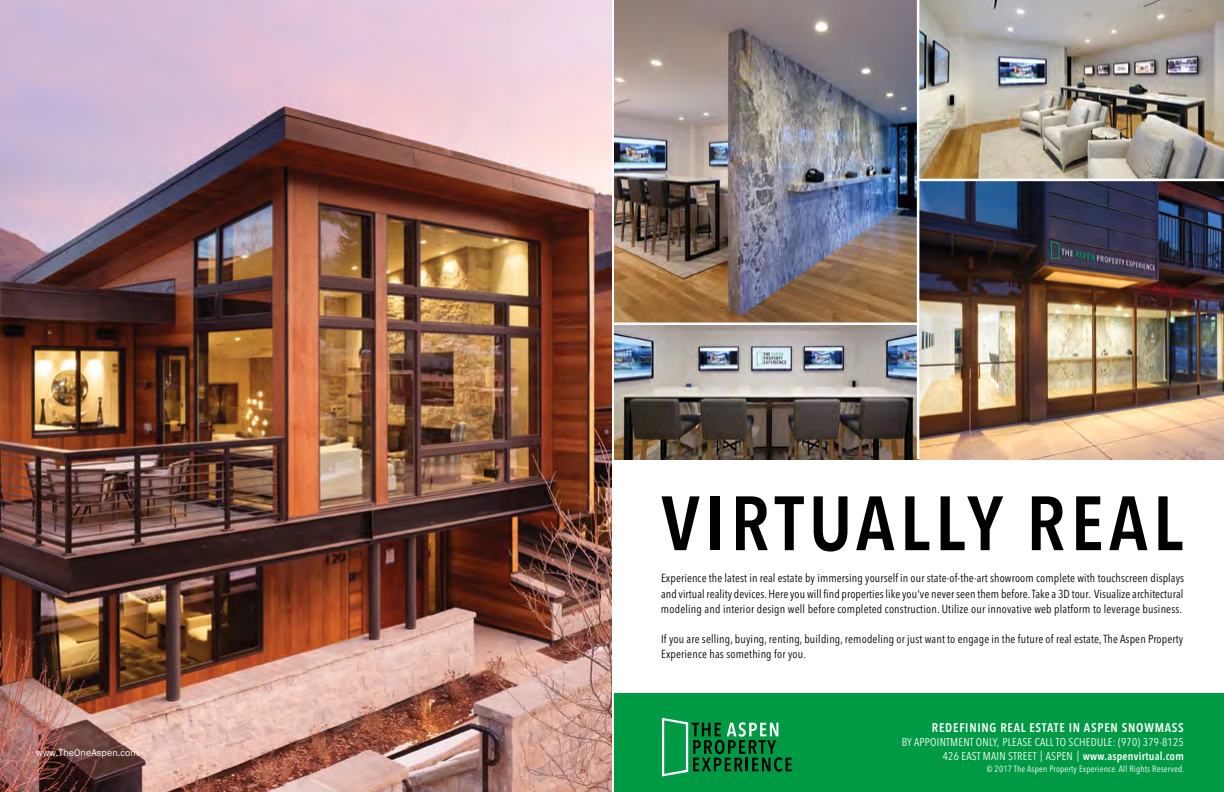
<style>
.page{position:relative;width:1224px;height:792px;background:#fff}
.page>*{position:absolute;margin:0;border:0;box-sizing:border-box;transform-origin:0 0}
.t1{font:600 76px "Avenir Next Condensed";letter-spacing:.07em;color:#000}
.t2{font:600 12.5px "Avenir Next Condensed";letter-spacing:.06em;color:#fff}
.t3{font:11.6px/15.5px "Avenir Next Condensed";letter-spacing:.015em;color:#000;text-align:justify}
.t4{font:11.2px/14px "Avenir Next Condensed";letter-spacing:.02em;color:#fff;text-align:right}
.t5{font:10px "Franklin Gothic";letter-spacing:.01em;color:#fff}
.t6{font:9px "Avenir Next Condensed";letter-spacing:.02em;color:#fff}
.s1{font-weight:600}
</style>
<div class="page">
<img style="left:0;top:0;width:612px;height:792px">
<div style="left:615px;top:693px;width:609px;height:99px;background:#094"></div>
<svg style="left:662px;top:718px;width:130px;height:58px"></svg>
<img style="left:615px;top:0;width:609px;height:459px">
<hr style="left:917px;top:0;width:2px;height:459px;background:#fff">
<hr style="left:919px;top:179px;width:305px;height:2px;background:#fff">
<hr style="left:615px;top:323px;width:303px;height:2px;background:#fff">
<p class="t5" style="left:36px;top:746px;width:104px">www.TheOneAspen.com</p>
<h1 class="t1" style="left:661px;top:458px;width:523px">VIRTUALLY REAL</h1>
<p class="t3" style="left:661px;top:570px;width:525px">Experience the latest in real estate by immersing yourself in our state-of-the-art showroom complete with touchscreen displays and virtual reality devices. Here you will find properties like you've never seen them before. Take a 3D tour. Visualize architectural modeling and interior design well before completed construction. Utilize our innovative web platform to leverage business.</p>
<p class="t3" style="left:661px;top:630px;width:524px">If you are selling, buying, renting, building, remodeling or just want to engage in the future of real estate,The Aspen Property<br>Experience has something for you.</p>
<p class="t2" style="left:932px;top:717px;width:253px">REDEFINING REAL ESTATE IN ASPEN SNOWMASS</p>
<p class="t4" style="left:902px;top:734px;width:284px">BY APPOINTMENT ONLY, PLEASE CALL TO SCHEDULE: (970) 379-8125<br>426 EAST MAIN STREET | ASPEN | <span class="s1">www.aspenvirtual.com</span></p>
<p class="t6" style="left:987px;top:761px;width:199px">© 2017 The Aspen Property Experience. All Rights Reserved.</p>
</div>
